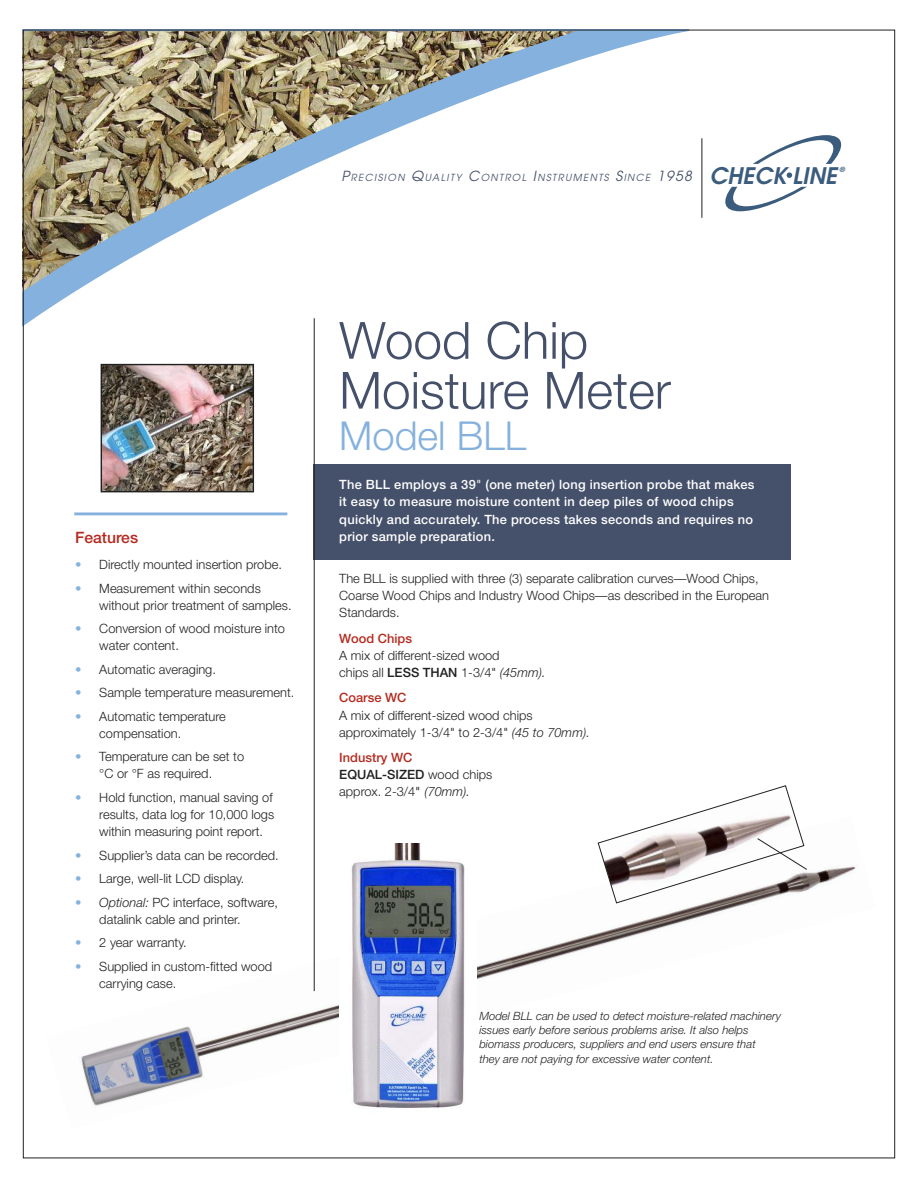
<style>
.page{position:relative;width:918px;height:1188px;background:#fff}
.page>*{position:absolute;margin:0;border:0;box-sizing:border-box;transform-origin:0 0}
.t1{font:300 51.3px/49.8px "Helvetica Neue";color:#45506a}
.t2{font:300 39.9px "Helvetica Neue";color:#85b1de}
.t3{font:italic 600 22.8px "Avant Garde";color:#3b5c7d}
.t4{font:500 15.6px "Helvetica Neue";color:#b52a1f}
.t5{font:300 12.9px/17.1px "Helvetica Neue";color:#212120}
.t6{font:500 12.9px/17.1px "Helvetica Neue";letter-spacing:.02em;color:#fff}
.t7{font:500 12.9px "Helvetica Neue";color:#b52a1f}
.t8{font:italic 300 11.4px/14.2px "Helvetica Neue";color:#212120}
.t9{font:italic 9.75px "Avant Garde";letter-spacing:.145em;color:#45506a}
.t10{font:italic 600 7.05px "Avant Garde";color:#3b5c7d}
.s1{font-size:13.95px}
.s2{font-weight:400}
.s3{color:#85b1de}
.s4{font-style:italic}
.s5{font-weight:500}
.s6{font-weight:500;color:#b52a1f}
</style>
<div class="page">
<div style="left:314px;top:464px;width:477px;height:96px;background:#45506a"></div>
<svg style="left:25px;top:32px;width:817px;height:330px"></svg>
<hr style="left:74px;top:512px;width:213px;height:3px;background:#85b1de">
<img style="left:81px;top:816px;width:775px;height:290px">
<img style="left:339px;top:843px;width:138px;height:265px">
<img style="left:103px;top:366px;width:149px;height:124px">
<div style="left:101px;top:364px;width:153px;height:128px;border:1px solid #212120"></div>
<svg style="left:597px;top:785px;width:211px;height:119px"></svg>
<hr style="left:314px;top:318px;width:1px;height:673px;background:#212120">
<p class="t9" style="left:341px;top:172px;width:352px"><span class="s1">P</span>RECISION <span class="s1">Q</span>UALITY <span class="s1">C</span>ONTROL <span class="s1">I</span>NSTRUMENTS <span class="s1">S</span>INCE <span class="s1">1958</span></p>
<h3 class="t3" style="left:709px;top:162px;width:129px">CHECK LINE</h3>
<p class="t10" style="left:839px;top:166px;width:7px">®</p>
<h1 class="t1" style="left:339px;top:320px;width:333px">Wood Chip<br>Moisture Meter</h1>
<h2 class="t2" style="left:339px;top:421px;width:188px">Model BLL</h2>
<p class="t6" style="left:339px;top:477px;width:417px">The BLL employs a 39<span class="s2">"</span> (one meter) long insertion probe that makes it easy to measure moisture content in deep piles of wood chips quickly and accurately. The process takes seconds and requires no</p>
<p class="t4" style="left:75px;top:532px;width:65px">Features</p>
<p class="t6" style="left:339px;top:529px;width:157px">prior sample preparation.</p>
<p class="t5" style="left:75px;top:557px;width:208px"><span class="s3">•</span> Directly mounted insertion probe.</p>
<p class="t5" style="left:99px;top:581px;width:194px;text-indent:-24px"><span class="s3">•</span> Measurement within seconds without prior treatment of samples.</p>
<p class="t5" style="left:99px;top:621px;width:187px;text-indent:-24px"><span class="s3">•</span> Conversion of wood moisture into water content.</p>
<p class="t5" style="left:75px;top:662px;width:142px"><span class="s3">•</span> Automatic averaging.</p>
<p class="t5" style="left:75px;top:685px;width:221px"><span class="s3">•</span> Sample temperature measurement.</p>
<p class="t5" style="left:99px;top:709px;width:128px;text-indent:-24px"><span class="s3">•</span> Automatic temperature compensation.</p>
<p class="t5" style="left:99px;top:749px;width:146px;text-indent:-24px"><span class="s3">•</span> Temperature can be set to °C or °F as required.</p>
<p class="t5" style="left:99px;top:790px;width:176px;text-align:justify;text-indent:-24px"><span class="s3">•</span> Hold function, manual saving of results, data log for 10,000 logs within measuring point report.</p>
<p class="t5" style="left:75px;top:848px;width:205px"><span class="s3">•</span> Supplier’s data can be recorded.</p>
<p class="t5" style="left:75px;top:871px;width:171px"><span class="s3">•</span> Large, well-lit LCD display.</p>
<p class="t5" style="left:99px;top:895px;width:180px;text-indent:-24px"><span class="s3">•</span> <span class="s4">Optional:</span> PC interface, software, datalink cable and printer.</p>
<p class="t5" style="left:75px;top:935px;width:113px"><span class="s3">•</span> 2 year warranty.</p>
<p class="t5" style="left:99px;top:959px;width:174px;text-indent:-24px"><span class="s3">•</span> Supplied in custom-fitted wood carrying case.</p>
<p class="t5" style="left:339px;top:571px;width:431px">The BLL is supplied with three (3) separate calibration curves—Wood Chips,<br>Coarse Wood Chips and Industry Wood Chips—as described in the European<br>Standards.</p>
<p class="t7" style="left:339px;top:633px;width:74px">Wood Chips</p>
<p class="t5" style="left:339px;top:648px;width:208px">A mix of different-sized wood<br>chips all <span class="s5">LESS THAN</span> 1-3/4" <span class="s4">(45mm).</span></p>
<p class="t7" style="left:339px;top:693px;width:69px">Coarse WC</p>
<p class="t5" style="left:339px;top:708px;width:252px">A mix of different-sized wood chips approximately 1-3/4" to 2-3/4" <span class="s4">(45 to 70mm).</span></p>
<p class="t5" style="left:339px;top:750px;width:154px"><span class="s6">Industry WC<br></span><span class="s5">EQUAL-SIZED</span> wood chips approx. 2-3/4<span class="s2">"</span> <span class="s4">(70mm).</span></p>
<p class="t8" style="left:479px;top:1010px;width:303px">Model BLL can be used to detect moisture-related machinery issues early before serious problems arise. It also helps biomass producers, suppliers and end users ensure that<br>they are not paying for excessive water content.</p>
</div>
